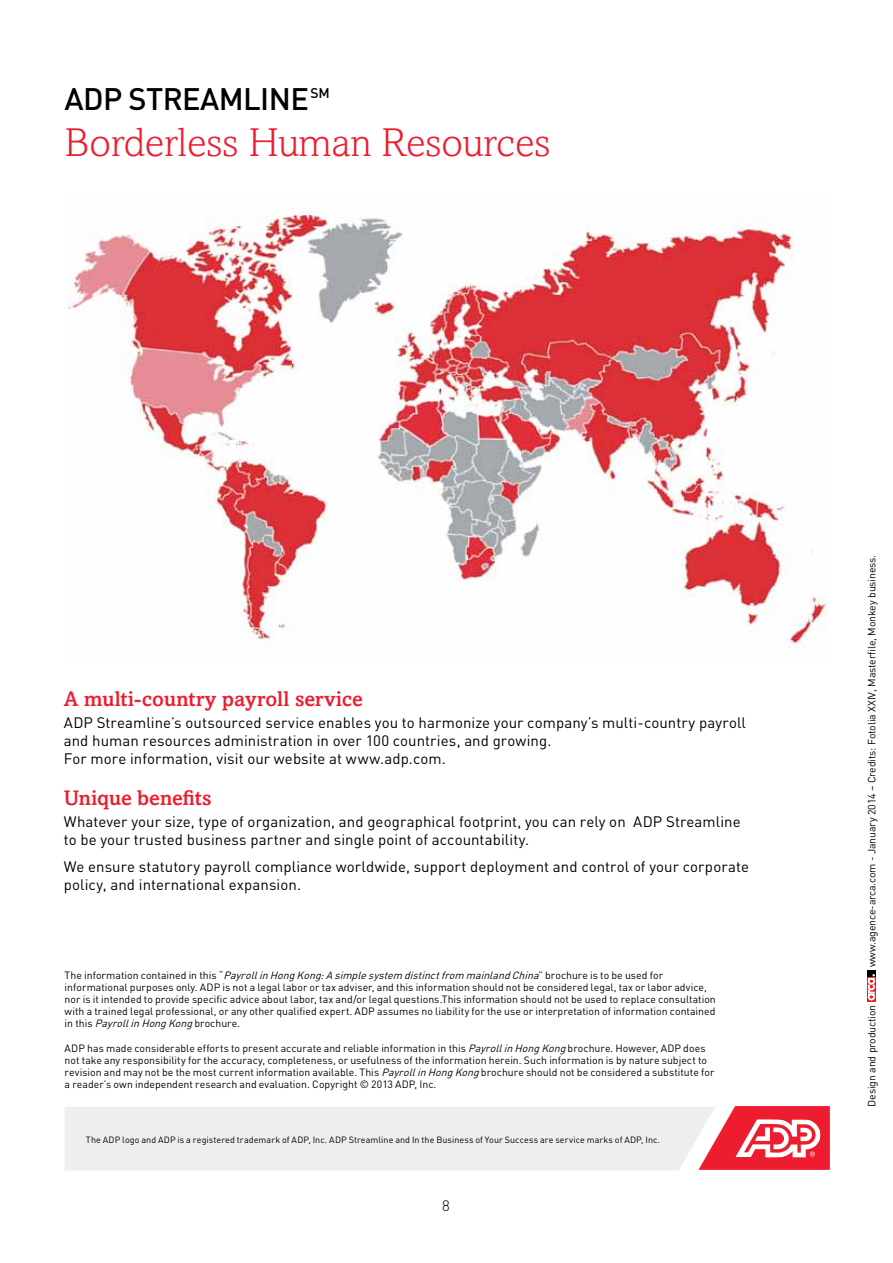
<style>
.page{position:relative;width:893px;height:1263px;background:#fff}
.page>*{position:absolute;margin:0;border:0;box-sizing:border-box;transform-origin:0 0}
.t1{font:300 40.5px "Amasis";color:#ed1c2e}
.t2{font:500 30.75px "DIN";letter-spacing:-.02em;color:#000}
.t3{font:500 21px "Amasis";color:#ed1c2e}
.t4{font:15px/18px "DIN";letter-spacing:.005em;color:#000}
.t5{font:300 15px "DIN";color:#000}
.t6{font:10.8px "Myriad";color:#fff}
.t7{font:10.5px/12px "DIN";color:#000}
.t8{font:9px "DIN";letter-spacing:.005em;color:#000}
.s1{font-style:italic}
</style>
<div class="page">
<img style="left:67px;top:209px;width:761px;height:440px">
<div style="left:867px;top:970px;width:8px;height:7px;background:#000"></div>
<svg style="left:867px;top:977px;width:8px;height:24px"></svg>
<svg style="left:868px;top:974px;width:6px;height:26px"></svg>
<svg style="left:65px;top:1106px;width:765px;height:64px;background:#eed6d8"></svg>
<h2 class="t2" style="left:65px;top:80px;width:266px">ADP STREAMLINE<sup>SM</sup></h2>
<h1 class="t1" style="left:65px;top:119px;width:487px">Borderless Human Resources</h1>
<h3 class="t3" style="left:64px;top:686px;width:301px">A multi-country payroll service</h3>
<h3 class="t4" style="left:64px;top:713px;width:684px">ADP Streamline’s outsourced service enables you to harmonize your company’s multi-country payroll and human resources administration in over 100 countries, and growing.<br>For more information, visit our website at www.adp.com.</h3>
<h3 class="t3" style="left:64px;top:785px;width:149px">Unique benefits</h3>
<h3 class="t4" style="left:64px;top:812px;width:678px">Whatever your size, type of organization, and geographical footprint, you can rely on ADP Streamline to be your trusted business partner and single point of accountability.</h3>
<h3 class="t4" style="left:64px;top:857px;width:687px">We ensure statutory payroll compliance worldwide, support deployment and control of your corporate policy, and international expansion.</h3>
<p class="t7" style="left:65px;top:969px;width:653px">T h e i n f o r m a t i o n c o n t a i n e d i n t h i s “ <span class="s1">PayrollinHongKong:Asimplesystem distinctfrom mainlandChina</span>” b r o c h u r e i s t o b e u s e d f o r informational purposes only. ADP is not a legal labor or tax adviser, and this information should not be considered legal, tax or labor advice, nor is it intended to provide specific advice about labor, tax and/or legal questions.This information should not be used to replace consultation with a trained legal professional, or any other qualified expert. ADP assumes no liability for the use or interpretation of information contained i n t h i s <span class="s1">PayrollinHongKong</span>b r o c h u r e .</p>
<p class="t7" style="left:65px;top:1041px;width:651px">ADP has made considerable efforts to present accurate and reliable information in this <span class="s1">PayrollinHongKong</span>brochure. However, ADP does not take any responsibility for the accuracy, completeness, or usefulness of the information herein. Such information is by nature subject to revision and may not be the most current information available. This <span class="s1">PayrollinHongKong</span>brochure should not be considered a substitute for a reader’s own independent research and evaluation. Copyright © 2013 ADP, Inc.</p>
<p class="t8" style="left:86px;top:1134px;width:576px">The ADP logo and ADP is a registered trademark of ADP, Inc. ADP Streamline and In the Business of Your Success are service marks of ADP, Inc.</p>
<h3 class="t5" style="left:442px;top:1196px;width:9px">8</h3>
<p class="t6" style="left:810px;top:1150px;width:7px">®</p>
<p class="t7" style="left:865px;top:967px;width:414px;rotate:-90deg">www.agence-arca.com - January 2014 – Credits: Fotolia XXIV, Masterfile, Monkey business.</p>
<p class="t7" style="left:865px;top:1107px;width:104px;rotate:-90deg">Design and production</p>
</div>
